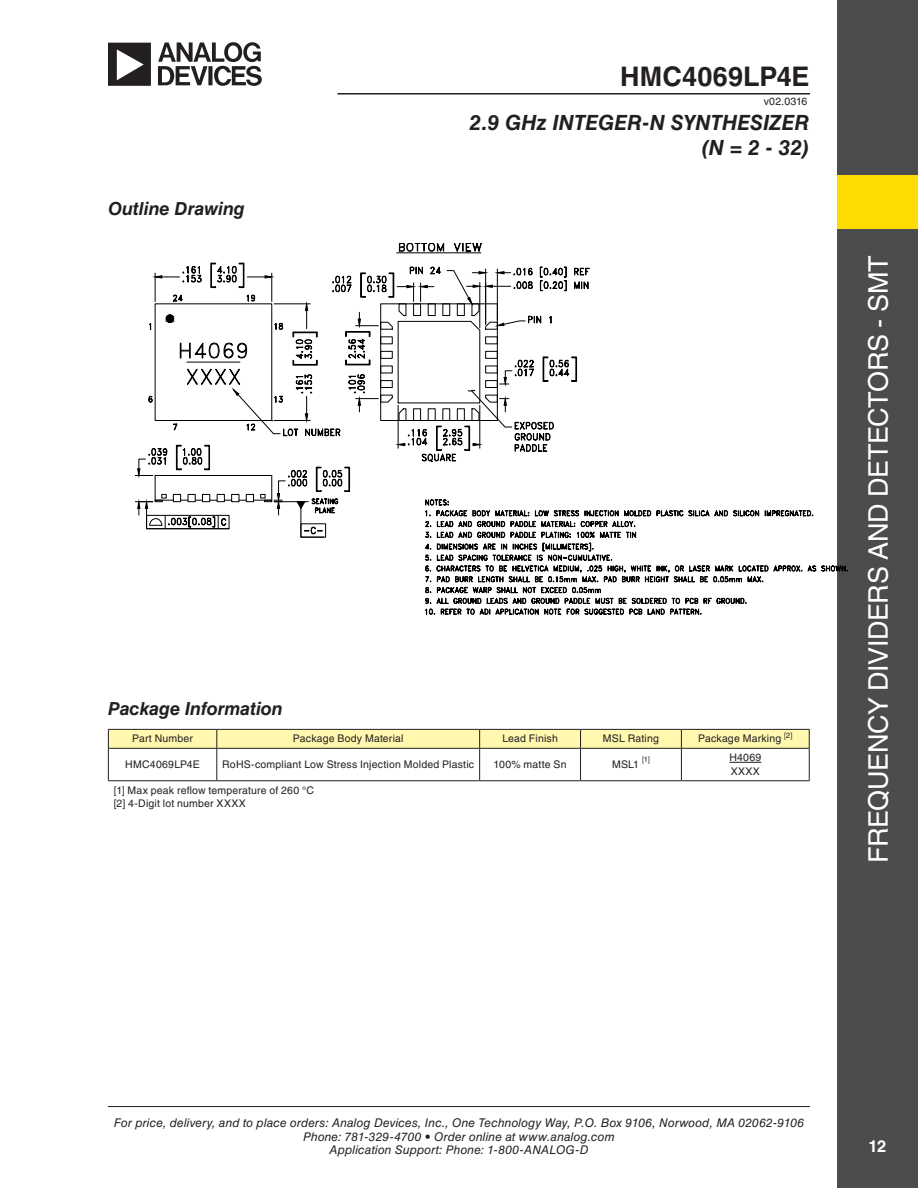
<style>
.page{position:relative;width:918px;height:1188px;background:#fff}
.page>*{position:absolute;margin:0;border:0;box-sizing:border-box;transform-origin:0 0}
.t1{font:27px "Helvetica LT Std";letter-spacing:-.015em;color:#fff}
.t2{font:700 27px "Helvetica LT Std";letter-spacing:.005em;color:#231f20}
.t3{font:italic 700 21px/25.2px "Helvetica LT Std";letter-spacing:-.005em;color:#231f20;text-align:right}
.t4{font:italic 700 18px "Helvetica LT Std";letter-spacing:-.005em;color:#231f20}
.t5{font:700 16.5px "Helvetica LT Std";color:#fff}
.t6{font:italic 12px/13.5px "Helvetica LT Std";letter-spacing:.01em;color:#231f20;text-align:center}
.t7{font:10.5px/13.5px "Helvetica LT Std";letter-spacing:.015em;color:#231f20}
.t8{font:10.5px/13.5px "Helvetica LT Std";letter-spacing:.035em;color:#231f20}
.t9{font:7.5px "Helvetica LT Std";color:#231f20}
</style>
<div class="page">
<hr style="left:108px;top:1106px;width:702px;height:1px;background:#231f20">
<hr style="left:338px;top:93px;width:472px;height:1px;background:#231f20">
<div style="left:837px;top:0;width:81px;height:1188px;background:#4b4c4d"></div>
<div style="left:837px;top:175px;width:81px;height:54px;background:#ffdc01"></div>
<svg style="left:108px;top:42px;width:154px;height:44px"></svg>
<svg style="left:399px;top:243px;width:46px;height:9px"></svg>
<svg style="left:453px;top:243px;width:29px;height:11px"></svg>
<hr style="left:397px;top:252px;width:84px;height:1px;background:#000">
<svg style="left:135px;top:262px;width:713px;height:353px"></svg>
<hr style="left:187px;top:362px;width:53px;height:1px;background:#000">
<svg style="left:108px;top:729px;width:702px;height:19px;background:#f0e9a4"></svg>
<hr style="left:108px;top:748px;width:109px;height:1px;background:#231f20">
<hr style="left:108px;top:749px;width:1px;height:31px;background:#231f20">
<hr style="left:217px;top:748px;width:263px;height:1px;background:#231f20">
<hr style="left:216px;top:749px;width:1px;height:31px;background:#231f20">
<hr style="left:480px;top:748px;width:101px;height:1px;background:#231f20">
<hr style="left:479px;top:749px;width:1px;height:31px;background:#231f20">
<hr style="left:581px;top:748px;width:100px;height:1px;background:#231f20">
<hr style="left:580px;top:749px;width:1px;height:31px;background:#231f20">
<hr style="left:681px;top:748px;width:129px;height:1px;background:#231f20">
<hr style="left:681px;top:749px;width:1px;height:31px;background:#231f20">
<hr style="left:809px;top:749px;width:1px;height:31px;background:#231f20">
<hr style="left:108px;top:780px;width:109px;height:1px;background:#231f20">
<hr style="left:217px;top:780px;width:263px;height:1px;background:#231f20">
<hr style="left:480px;top:780px;width:101px;height:1px;background:#231f20">
<hr style="left:581px;top:780px;width:100px;height:1px;background:#231f20">
<hr style="left:681px;top:780px;width:129px;height:1px;background:#231f20">
<hr style="left:729px;top:762px;width:32px;height:1px;background:#231f20">
<h3 class="t4" style="left:108px;top:198px;width:138px">Outline Drawing</h3>
<h1 class="t2" style="left:620px;top:60px;width:191px">HMC4069LP4E</h1>
<p class="t7" style="left:764px;top:94px;width:45px">v02.0316</p>
<h2 class="t3" style="left:470px;top:109px;width:342px">2.9 GHz INTEGER-N SYNTHESIZER (N = 2 - 32)</h2>
<h3 class="t4" style="left:108px;top:698px;width:176px">Package Information</h3>
<p class="t7" style="left:132px;top:732px;width:62px">Part Number</p>
<p class="t7" style="left:293px;top:732px;width:112px">Package Body Material</p>
<p class="t7" style="left:502px;top:732px;width:57px">Lead Finish</p>
<p class="t7" style="left:603px;top:732px;width:58px">MSL Rating</p>
<p class="t7" style="left:698px;top:732px;width:96px">Package Marking <sup>[2]</sup></p>
<p class="t7" style="left:125px;top:758px;width:76px">HMC4069LP4E</p>
<p class="t7" style="left:222px;top:758px;width:253px">RoHS-compliant Low Stress Injection Molded Plastic</p>
<p class="t7" style="left:494px;top:758px;width:74px">100% matte Sn</p>
<p class="t7" style="left:612px;top:758px;width:29px">MSL1</p>
<p class="t9" style="left:642px;top:755px;width:9px">[1]</p>
<p class="t8" style="left:729px;top:751px;width:33px">H4069<br>XXXX</p>
<p class="t7" style="left:114px;top:783px;width:202px">[1] Max peak reflow temperature of 260 °C [2] 4-Digit lot number XXXX</p>
<h1 class="t1" style="left:863px;top:863px;width:609px;rotate:-90deg">FREQUENCY DIVIDERS AND DETECTORS - SMT</h1>
<p class="t6" style="left:114px;top:1116px;width:692px">For price, delivery, and to place orders: Analog Devices, Inc., One Technology Way, P.O. Box 9106, Norwood, MA 02062-9106<br>Phone: 781-329-4700 • Order online at www.analog.com<br>Application Support: Phone: 1-800-ANALOG-D</p>
<h3 class="t5" style="left:869px;top:1136px;width:19px">12</h3>
</div>
